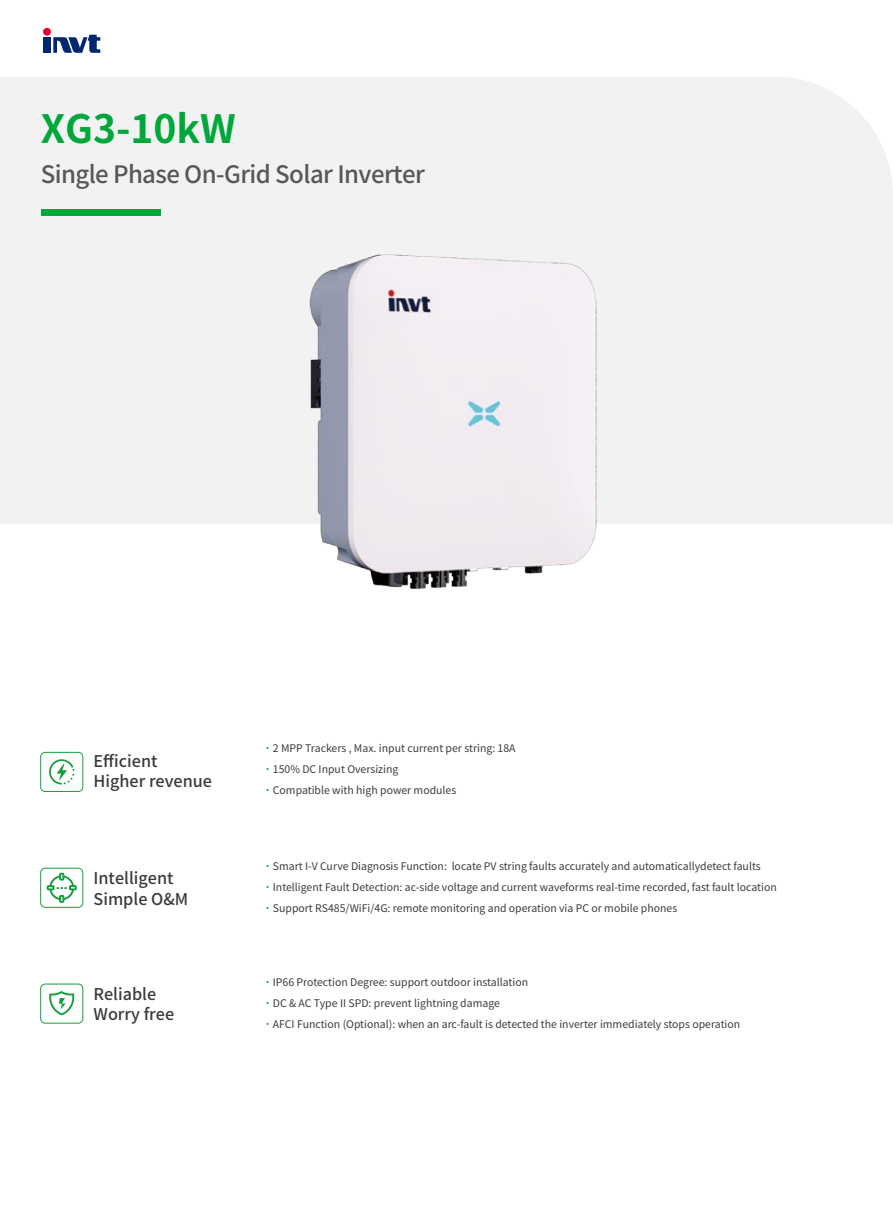
<style>
.page{position:relative;width:893px;height:1212px;background:#fff}
.page>*{position:absolute;margin:0;border:0;box-sizing:border-box;transform-origin:0 0}
.t1{font:700 39px "Source Han Sans CN";color:#00a73b}
.t2{font:500 24px "Source Han Sans CN";letter-spacing:-.025em;color:#595757}
.t3{font:500 16.2px/20.2px "Source Han Sans CN";color:#3e3a39}
.t4{font:10.5px/21px "Source Han Sans CN";color:#3e3a39}
.s1{color:#159f3c}
</style>
<div class="page">
<div style="left:0;top:77px;width:893px;height:447px;background:#f2f2f2"></div>
<div style="left:40px;top:868px;width:43px;height:40px;border:1px solid #159f3c;border-radius:5px"></div>
<svg style="left:47px;top:873px;width:30px;height:30px"></svg>
<div style="left:40px;top:752px;width:43px;height:40px;border:1px solid #159f3c;border-radius:5px"></div>
<svg style="left:49px;top:759px;width:25px;height:25px"></svg>
<div style="left:40px;top:984px;width:43px;height:39px;border:1px solid #159f3c;border-radius:5px"></div>
<svg style="left:49px;top:991px;width:25px;height:24px"></svg>
<svg style="left:53px;top:35px;width:47px;height:18px"></svg>
<div style="left:43px;top:37px;width:8px;height:16px;background:#002870"></div>
<div style="left:43px;top:28px;width:8px;height:8px;background:#e6002d;border-radius:50%"></div>
<div style="left:41px;top:210px;width:120px;height:6px;background:#00a73b"></div>
<img style="left:138px;top:205px;width:604px;height:384px">
<h1 class="t1" style="left:41px;top:107px;width:197px">XG3-10kW</h1>
<h2 class="t2" style="left:41px;top:161px;width:386px">Single Phase On-Grid Solar Inverter</h2>
<h3 class="t3" style="left:94px;top:751px;width:120px">Efficient<br>Higher revenue</h3>
<h3 class="t3" style="left:94px;top:869px;width:96px">Intelligent<br>Simple O&amp;M</h3>
<h3 class="t3" style="left:94px;top:984px;width:82px">Reliable<br>Worry free</h3>
<p class="t4" style="left:262px;top:738px;width:255px"><span class="s1">˙</span>2 MPP Trackers , Max. input current per string: 18A <span class="s1">˙</span>150% DC Input Oversizing<br><span class="s1">˙</span>Compatible with high power modules</p>
<p class="t4" style="left:262px;top:855px;width:516px"><span class="s1">˙</span>Smart I-V Curve Diagnosis Function: locate PV string faults accurately and automaticallydetect faults <span class="s1">˙</span>Intelligent Fault Detection: ac-side voltage and current waveforms real-time recorded, fast fault location <span class="s1">˙</span>Support RS485/WiFi/4G: remote monitoring and operation via PC or mobile phones</p>
<p class="t4" style="left:262px;top:972px;width:479px"><span class="s1">˙</span>IP66 Protection Degree: support outdoor installation<br><span class="s1">˙</span>DC &amp; AC Type II SPD: prevent lightning damage<br><span class="s1">˙</span>AFCI Function (Optional): when an arc-fault is detected the inverter immediately stops operation</p>
</div>
